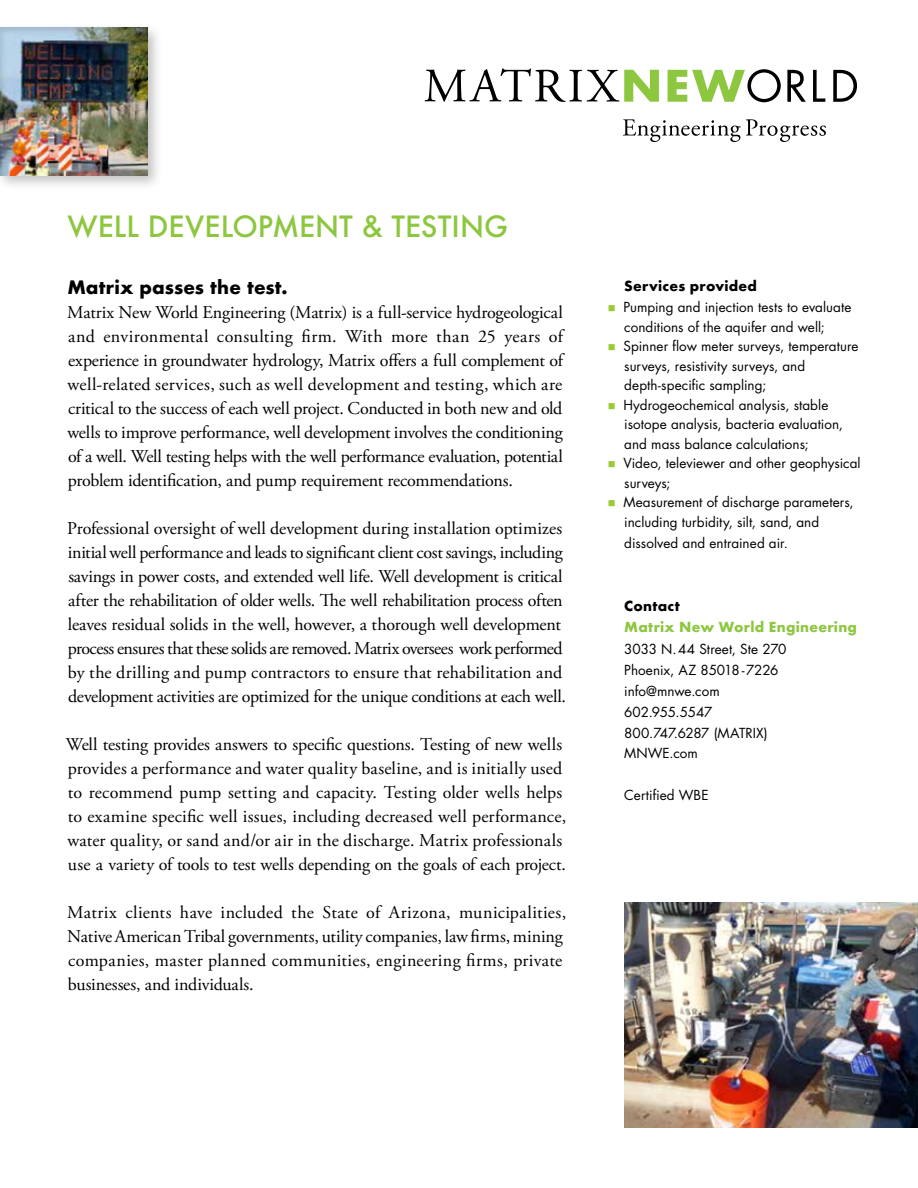
<style>
.page{position:relative;width:918px;height:1188px;background:#fff}
.page>*{position:absolute;margin:0;border:0;box-sizing:border-box;transform-origin:0 0}
.t1{font:500 28.5px "Futura";color:#8dc63f}
.t2{font:18px/24px "Adobe Garamond Pro";letter-spacing:-.005em;color:#000}
.t3{font:700 18px "Futura";letter-spacing:.005em;color:#000}
.t4{font:13.5px/19.5px "Futura";color:#000}
.t5{font:700 13.5px "Futura";letter-spacing:.02em;color:#8dc63f}
.t6{font:700 13.5px "Futura";letter-spacing:.02em;color:#000}
.s1{color:#9c3}
</style>
<div class="page">
<svg style="left:623px;top:119px;width:203px;height:23px"></svg>
<svg style="left:425px;top:68px;width:234px;height:34px"></svg>
<svg style="left:668px;top:69px;width:113px;height:33px"></svg>
<svg style="left:787px;top:70px;width:19px;height:32px"></svg>
<svg style="left:813px;top:70px;width:12px;height:32px"></svg>
<svg style="left:833px;top:70px;width:24px;height:32px"></svg>
<img style="left:624px;top:903px;width:294px;height:224px">
<div style="left:0;top:22px;width:164px;height:169px;background:#000;opacity:.25"></div>
<div style="left:0;top:27px;width:148px;height:149px;background:#000;opacity:.15"></div>
<h1 class="t1" style="left:68px;top:206px;width:442px">WELL DEVELOPMENT &amp; TESTING</h1>
<p class="t3" style="left:67px;top:274px;width:222px">Matrix passes the test.</p>
<p class="t2" style="left:67px;top:301px;width:497px;text-align:justify">Matrix New World Engineering (Matrix) is a full-service hydrogeological and environmental consulting firm. With more than 25 years of experience in groundwater hydrology, Matrix offers a full complement of well-related services, such as well development and testing, which are critical to the success of each well project. Conducted in both new and old wells to improve performance, well development involves the conditioning of a well. Well testing helps with the well performance evaluation, potential problem identification, and pump requirement recommendations.</p>
<p class="t2" style="left:67px;top:517px;width:500px">Professional oversight of well development during installation optimizes initial well performance and leads to significant client cost savings, including savings in power costs, and extended well life. Well development is critical after the rehabilitation of older wells. The well rehabilitation process often leaves residual solids in the well, however, a thorough well development process ensures that these solids are removed. Matrix oversees work performed by the drilling and pump contractors to ensure that rehabilitation and development activities are optimized for the unique conditions at each well.</p>
<p class="t2" style="left:66px;top:733px;width:502px">Well testing provides answers to specific questions. Testing of new wells provides a performance and water quality baseline, and is initially used to recommend pump setting and capacity. Testing older wells helps to examine specific well issues, including decreased well performance, water quality, or sand and/or air in the discharge. Matrix professionals use a variety of tools to test wells depending on the goals of each project.</p>
<p class="t2" style="left:67px;top:901px;width:501px">Matrix clients have included the State of Arizona, municipalities, Native American Tribal governments, utility companies, law firms, mining companies, master planned communities, engineering firms, private businesses, and individuals.</p>
<p class="t6" style="left:624px;top:276px;width:134px">Services provided</p>
<p class="t4" style="left:624px;top:297px;width:229px;text-indent:-16px"><span class="s1">■</span> Pumping and injection tests to evaluate conditions of the aquifer and well;</p>
<p class="t4" style="left:624px;top:336px;width:236px;text-indent:-16px"><span class="s1">■</span> Spinner flow meter surveys, temperature surveys, resistivity surveys, and depth-specific sampling;</p>
<p class="t4" style="left:624px;top:395px;width:220px;text-indent:-16px"><span class="s1">■</span> Hydrogeochemical analysis, stable isotope analysis, bacteria evaluation, and mass balance calculations;</p>
<p class="t4" style="left:624px;top:453px;width:238px;text-indent:-16px"><span class="s1">■</span> Video, televiewer and other geophysical surveys;</p>
<p class="t4" style="left:624px;top:492px;width:231px;text-indent:-16px"><span class="s1">■</span> Measurement of discharge parameters, including turbidity, silt, sand, and</p>
<p class="t4" style="left:624px;top:533px;width:165px">dissolved and entrained air.</p>
<p class="t6" style="left:624px;top:596px;width:57px">Contact</p>
<p class="t5" style="left:624px;top:617px;width:234px">Matrix New World Engineering</p>
<p class="t4" style="left:624px;top:639px;width:164px;line-height:21px">3033 N. 44 Street, Ste 270<br>Phoenix, AZ 85018 -7226 info@mnwe.com<br>602.955.5547<br>800.747.6287 (MATRIX)</p>
<p class="t4" style="left:624px;top:743px;width:75px">MNWE.com</p>
<p class="t4" style="left:624px;top:785px;width:86px">Certified WBE</p>
</div>
